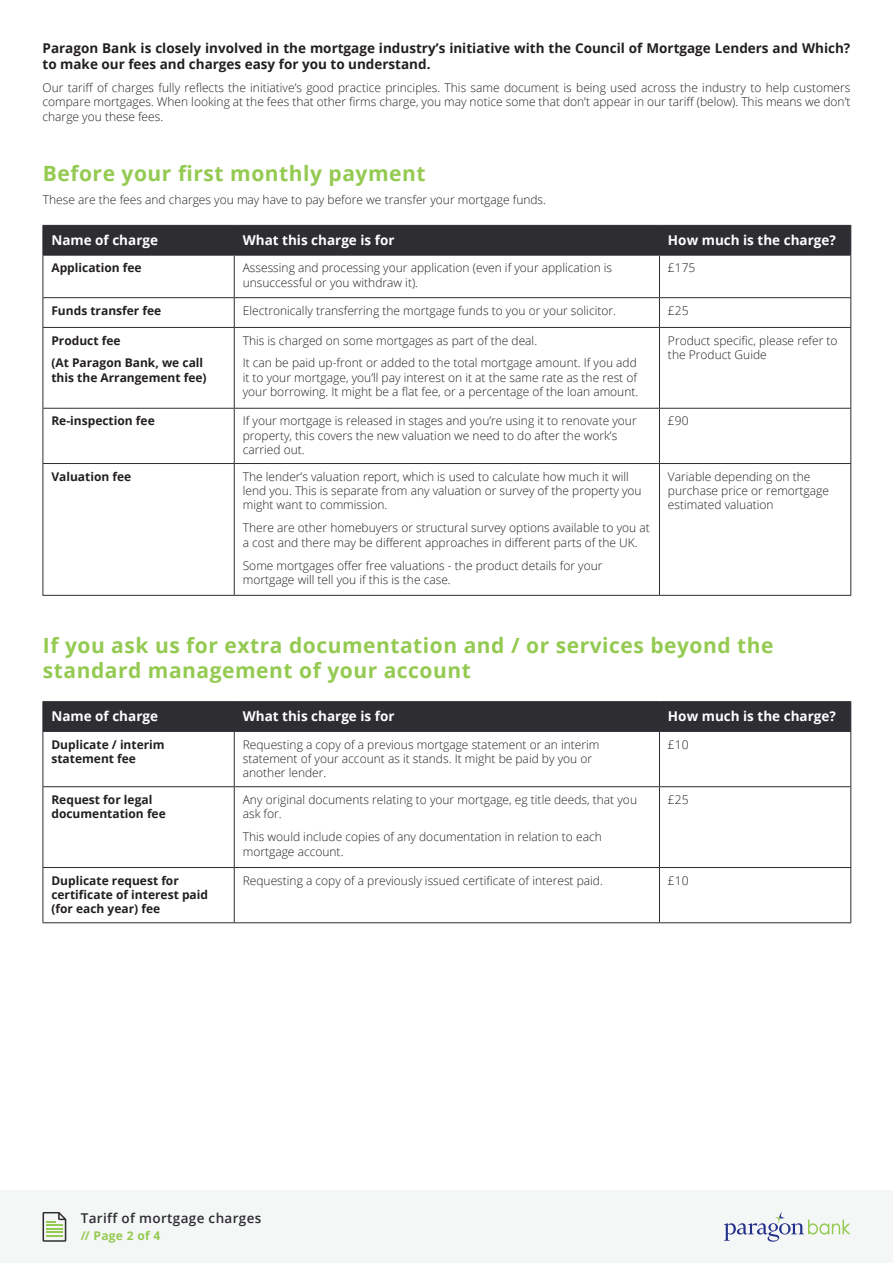
<style>
.page{position:relative;width:893px;height:1263px;background:#fff}
.page>*{position:absolute;margin:0;border:0;box-sizing:border-box;transform-origin:0 0}
.t1{font:700 21px/25.2px "Open Sans";letter-spacing:.025em;color:#94ca51}
.t2{font:700 13.5px/16.2px "Open Sans";color:#231f20}
.t3{font:700 13.5px "Open Sans";color:#fff}
.t4{font:600 13.5px "Open Sans";letter-spacing:.025em;color:#2d2d32}
.t5{font:300 12px/14.4px "Open Sans";color:#231f20}
.t6{font:700 12px/14.4px "Open Sans";color:#231f20}
.t7{font:700 12px "Open Sans";letter-spacing:.025em;color:#94ca51}
</style>
<div class="page">
<div style="left:0;top:1191px;width:893px;height:72px;background:#f5f7f7"></div>
<svg style="left:43px;top:1212px;width:23px;height:30px"></svg>
<svg style="left:724px;top:1212px;width:126px;height:30px"></svg>
<div style="left:43px;top:225px;width:808px;height:30px;background:#2d2d32"></div>
<hr style="left:43px;top:255px;width:1px;height:42px;background:#2d2d32">
<svg style="left:43px;top:298px;width:1px;height:29px"></svg>
<hr style="left:43px;top:328px;width:1px;height:80px;background:#2d2d32">
<hr style="left:43px;top:409px;width:1px;height:54px;background:#2d2d32">
<hr style="left:43px;top:464px;width:1px;height:131px;background:#2d2d32">
<hr style="left:43px;top:255px;width:191px;height:1px;background:#2d2d32">
<hr style="left:234px;top:255px;width:425px;height:1px;background:#2d2d32">
<hr style="left:659px;top:255px;width:192px;height:1px;background:#2d2d32">
<hr style="left:234px;top:255px;width:1px;height:42px;background:#2d2d32">
<hr style="left:659px;top:255px;width:1px;height:42px;background:#2d2d32">
<hr style="left:850px;top:255px;width:1px;height:42px;background:#2d2d32">
<svg style="left:234px;top:298px;width:1px;height:29px"></svg>
<svg style="left:659px;top:298px;width:1px;height:29px"></svg>
<svg style="left:850px;top:298px;width:1px;height:29px"></svg>
<hr style="left:234px;top:328px;width:1px;height:80px;background:#2d2d32">
<hr style="left:659px;top:328px;width:1px;height:80px;background:#2d2d32">
<hr style="left:850px;top:328px;width:1px;height:80px;background:#2d2d32">
<hr style="left:234px;top:409px;width:1px;height:54px;background:#2d2d32">
<hr style="left:659px;top:409px;width:1px;height:54px;background:#2d2d32">
<hr style="left:850px;top:409px;width:1px;height:54px;background:#2d2d32">
<hr style="left:234px;top:464px;width:1px;height:131px;background:#2d2d32">
<hr style="left:659px;top:464px;width:1px;height:131px;background:#2d2d32">
<hr style="left:850px;top:464px;width:1px;height:131px;background:#2d2d32">
<hr style="left:43px;top:297px;width:191px;height:1px;background:#2d2d32">
<hr style="left:234px;top:297px;width:425px;height:1px;background:#2d2d32">
<hr style="left:659px;top:297px;width:192px;height:1px;background:#2d2d32">
<hr style="left:43px;top:327px;width:191px;height:1px;background:#2d2d32">
<hr style="left:234px;top:327px;width:425px;height:1px;background:#2d2d32">
<hr style="left:659px;top:327px;width:192px;height:1px;background:#2d2d32">
<hr style="left:43px;top:408px;width:191px;height:1px;background:#2d2d32">
<hr style="left:234px;top:408px;width:425px;height:1px;background:#2d2d32">
<hr style="left:659px;top:408px;width:192px;height:1px;background:#2d2d32">
<hr style="left:43px;top:463px;width:191px;height:1px;background:#2d2d32">
<hr style="left:234px;top:463px;width:425px;height:1px;background:#2d2d32">
<hr style="left:659px;top:463px;width:192px;height:1px;background:#2d2d32">
<hr style="left:43px;top:595px;width:191px;height:1px;background:#2d2d32">
<hr style="left:234px;top:595px;width:425px;height:1px;background:#2d2d32">
<hr style="left:659px;top:595px;width:192px;height:1px;background:#2d2d32">
<hr style="left:43px;top:701px;width:191px;height:1px;background:#2d2d32">
<hr style="left:234px;top:701px;width:425px;height:1px;background:#2d2d32">
<hr style="left:659px;top:701px;width:192px;height:1px;background:#2d2d32">
<div style="left:43px;top:702px;width:808px;height:29px;background:#2d2d32"></div>
<hr style="left:43px;top:732px;width:1px;height:54px;background:#2d2d32">
<hr style="left:43px;top:787px;width:1px;height:80px;background:#2d2d32">
<hr style="left:43px;top:731px;width:191px;height:1px;background:#2d2d32">
<hr style="left:234px;top:731px;width:425px;height:1px;background:#2d2d32">
<hr style="left:659px;top:731px;width:192px;height:1px;background:#2d2d32">
<hr style="left:234px;top:732px;width:1px;height:54px;background:#2d2d32">
<hr style="left:659px;top:732px;width:1px;height:54px;background:#2d2d32">
<hr style="left:850px;top:732px;width:1px;height:54px;background:#2d2d32">
<hr style="left:234px;top:787px;width:1px;height:80px;background:#2d2d32">
<hr style="left:659px;top:787px;width:1px;height:80px;background:#2d2d32">
<hr style="left:850px;top:787px;width:1px;height:80px;background:#2d2d32">
<hr style="left:43px;top:786px;width:191px;height:1px;background:#2d2d32">
<hr style="left:234px;top:786px;width:425px;height:1px;background:#2d2d32">
<hr style="left:659px;top:786px;width:192px;height:1px;background:#2d2d32">
<hr style="left:43px;top:868px;width:1px;height:54px;background:#2d2d32">
<hr style="left:43px;top:867px;width:191px;height:1px;background:#2d2d32">
<hr style="left:234px;top:867px;width:425px;height:1px;background:#2d2d32">
<hr style="left:659px;top:867px;width:192px;height:1px;background:#2d2d32">
<hr style="left:234px;top:868px;width:1px;height:54px;background:#2d2d32">
<hr style="left:659px;top:868px;width:1px;height:54px;background:#2d2d32">
<hr style="left:850px;top:868px;width:1px;height:54px;background:#2d2d32">
<hr style="left:43px;top:922px;width:191px;height:1px;background:#2d2d32">
<hr style="left:234px;top:922px;width:425px;height:1px;background:#2d2d32">
<hr style="left:659px;top:922px;width:192px;height:1px;background:#2d2d32">
<p class="t2" style="left:43px;top:40px;width:809px">Paragon Bank is closely involved in the mortgage industry’s initiative with the Council of Mortgage Lenders and Which? to make our fees and charges easy for you to understand.</p>
<p class="t5" style="left:43px;top:80px;width:809px;text-align:justify">Our tariff of charges fully reflects the initiative’s good practice principles. This same document is being used across the industry to help customers compare mortgages. When looking at the fees that other firms charge, you may notice some that don’t appear in our tariff (below). This means we don’t charge you these fees.</p>
<h1 class="t1" style="left:43px;top:160px;width:384px">Before your first monthly payment</h1>
<p class="t5" style="left:43px;top:192px;width:505px">These are the fees and charges you may have to pay before we transfer your mortgage funds.</p>
<p class="t3" style="left:51px;top:231px;width:108px">Name of charge</p>
<p class="t3" style="left:243px;top:231px;width:153px">What this charge is for</p>
<p class="t3" style="left:668px;top:231px;width:169px">How much is the charge?</p>
<p class="t6" style="left:51px;top:260px;width:92px">Application fee</p>
<p class="t5" style="left:243px;top:260px;width:371px">Assessing and processing your application (even if your application is unsuccessful or you withdraw it).</p>
<p class="t5" style="left:668px;top:260px;width:29px">£175</p>
<p class="t6" style="left:51px;top:303px;width:111px">Funds transfer fee</p>
<p class="t5" style="left:243px;top:303px;width:375px">Electronically transferring the mortgage funds to you or your solicitor.</p>
<p class="t5" style="left:668px;top:303px;width:22px">£25</p>
<p class="t6" style="left:51px;top:328px;width:153px;line-height:23px">Product fee<br>(At Paragon Bank, we call</p>
<p class="t6" style="left:51px;top:370px;width:157px">this the Arrangement fee)</p>
<p class="t5" style="left:243px;top:328px;width:396px;line-height:23px">This is charged on some mortgages as part of the deal.<br>It can be paid up-front or added to the total mortgage amount. If you add</p>
<p class="t5" style="left:243px;top:370px;width:397px">it to your mortgage, you’ll pay interest on it at the same rate as the rest of your borrowing. It might be a flat fee, or a percentage of the loan amount.</p>
<p class="t5" style="left:668px;top:333px;width:171px">Product specific, please refer to the Product Guide</p>
<p class="t6" style="left:51px;top:413px;width:105px">Re-inspection fee</p>
<p class="t5" style="left:243px;top:413px;width:395px">If your mortgage is released in stages and you’re using it to renovate your property, this covers the new valuation we need to do after the work’s carried out.</p>
<p class="t5" style="left:668px;top:413px;width:22px">£90</p>
<p class="t6" style="left:51px;top:469px;width:81px">Valuation fee</p>
<p class="t5" style="left:243px;top:469px;width:400px">The lender’s valuation report, which is used to calculate how much it will lend you. This is separate from any valuation or survey of the property you might want to commission.</p>
<p class="t5" style="left:243px;top:520px;width:409px">There are other homebuyers or structural survey options available to you at a cost and there may be different approaches in different parts of the UK.</p>
<p class="t5" style="left:243px;top:558px;width:361px">Some mortgages offer free valuations - the product details for your mortgage will tell you if this is the case.</p>
<p class="t5" style="left:668px;top:469px;width:163px">Variable depending on the purchase price or remortgage estimated valuation</p>
<h1 class="t1" style="left:43px;top:632px;width:732px">If you ask us for extra documentation and / or services beyond the standard management of your account</h1>
<p class="t3" style="left:51px;top:707px;width:108px">Name of charge</p>
<p class="t3" style="left:243px;top:707px;width:153px">What this charge is for</p>
<p class="t3" style="left:668px;top:707px;width:169px">How much is the charge?</p>
<p class="t6" style="left:51px;top:737px;width:115px">Duplicate / interim statement fee</p>
<p class="t5" style="left:243px;top:737px;width:358px">Requesting a copy of a previous mortgage statement or an interim statement of your account as it stands. It might be paid by you or another lender.</p>
<p class="t5" style="left:668px;top:737px;width:22px">£10</p>
<p class="t6" style="left:51px;top:792px;width:116px">Request for legal documentation fee</p>
<p class="t5" style="left:243px;top:792px;width:396px">Any original documents relating to your mortgage, eg title deeds, that you ask for.</p>
<p class="t5" style="left:243px;top:829px;width:361px">This would include copies of any documentation in relation to each mortgage account.</p>
<p class="t5" style="left:668px;top:792px;width:22px">£25</p>
<p class="t6" style="left:51px;top:873px;width:158px">Duplicate request for certificate of interest paid (for each year) fee</p>
<p class="t5" style="left:243px;top:873px;width:362px">Requesting a copy of a previously issued certificate of interest paid.</p>
<p class="t5" style="left:668px;top:873px;width:22px">£10</p>
<p class="t4" style="left:81px;top:1209px;width:182px">Tariff of mortgage charges</p>
<p class="t7" style="left:81px;top:1227px;width:81px">// Page 2 of 4</p>
</div>
